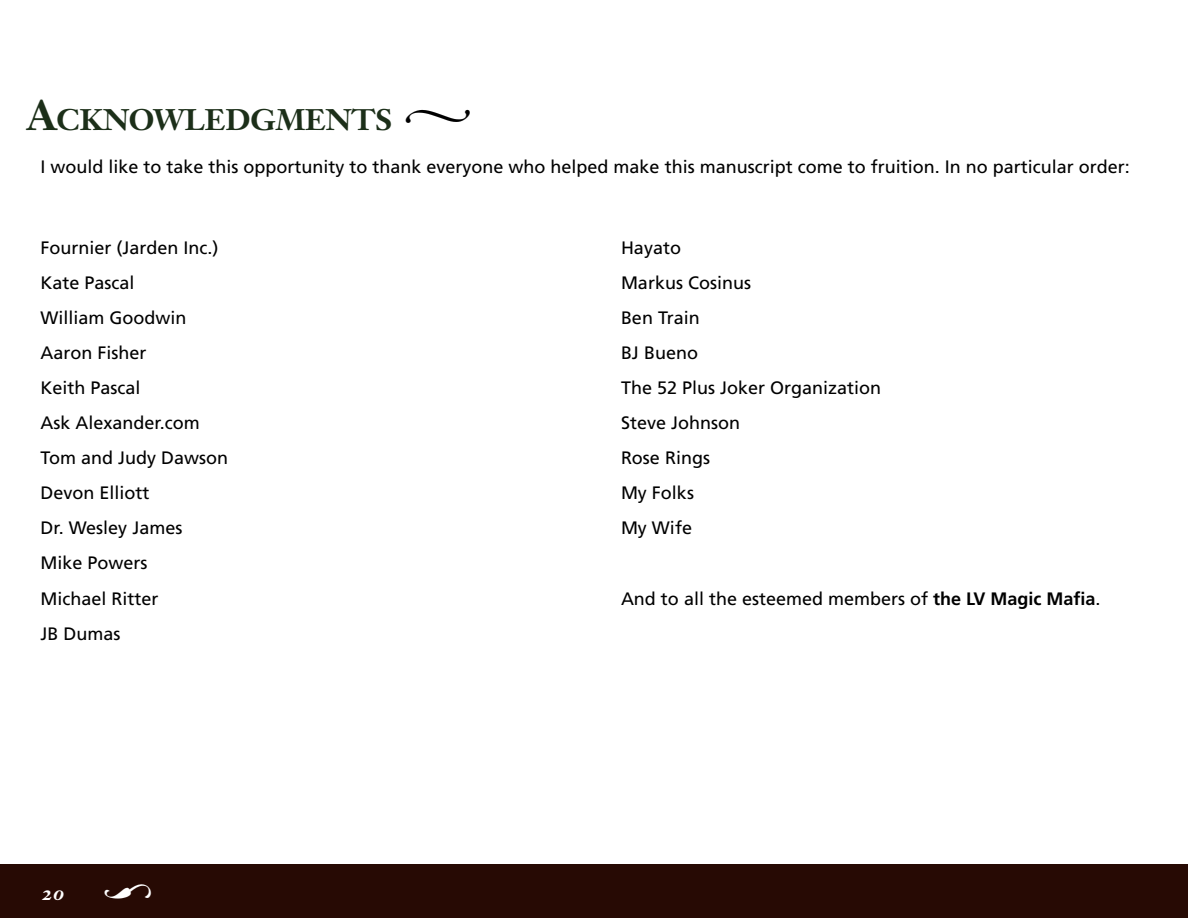
<style>
.page{position:relative;width:1188px;height:918px;background:#fff}
.page>*{position:absolute;margin:0;border:0;box-sizing:border-box;transform-origin:0 0}
.t1{font:29.4px "Janson Text Bold Os F";color:#1c2f19}
.t2{font:21px "Janson Text Bold Italic Os F";color:#fff}
.t3{font:18px/35.1px "Frutiger";color:#000}
.s1{font-size:42px}
.s2{font-weight:700}
</style>
<div class="page">
<div style="left:0;top:864px;width:1188px;height:54px;background:#270a04"></div>
<h1 class="t1" style="left:27px;top:101px;width:367px"><span class="s1">A</span>CKNOWLEDGMENTS</h1>
<p class="t3" style="left:40px;top:150px;width:1091px">I would like to take this opportunity to thank everyone who helped make this manuscript come to fruition. In no particular order:</p>
<p class="t3" style="left:40px;top:230px;width:189px">Fournier (Jarden Inc.)<br>Kate Pascal<br>William Goodwin<br>Aaron Fisher<br>Keith Pascal<br>Ask Alexander.com<br>Tom and Judy Dawson<br>Devon Elliott<br>Dr. Wesley James<br>Mike Powers<br>Michael Ritter<br>JB Dumas</p>
<p class="t3" style="left:621px;top:230px;width:262px">Hayato<br>Markus Cosinus<br>Ben Train<br>BJ Bueno<br>The 52 Plus Joker Organization<br>Steve Johnson<br>Rose Rings<br>My Folks<br>My Wife</p>
<p class="t3" style="left:621px;top:581px;width:481px">And to all the esteemed members of <span class="s2">the LV Magic Mafia</span>.</p>
<p class="t2" style="left:41px;top:879px;width:25px">20</p>
</div>
